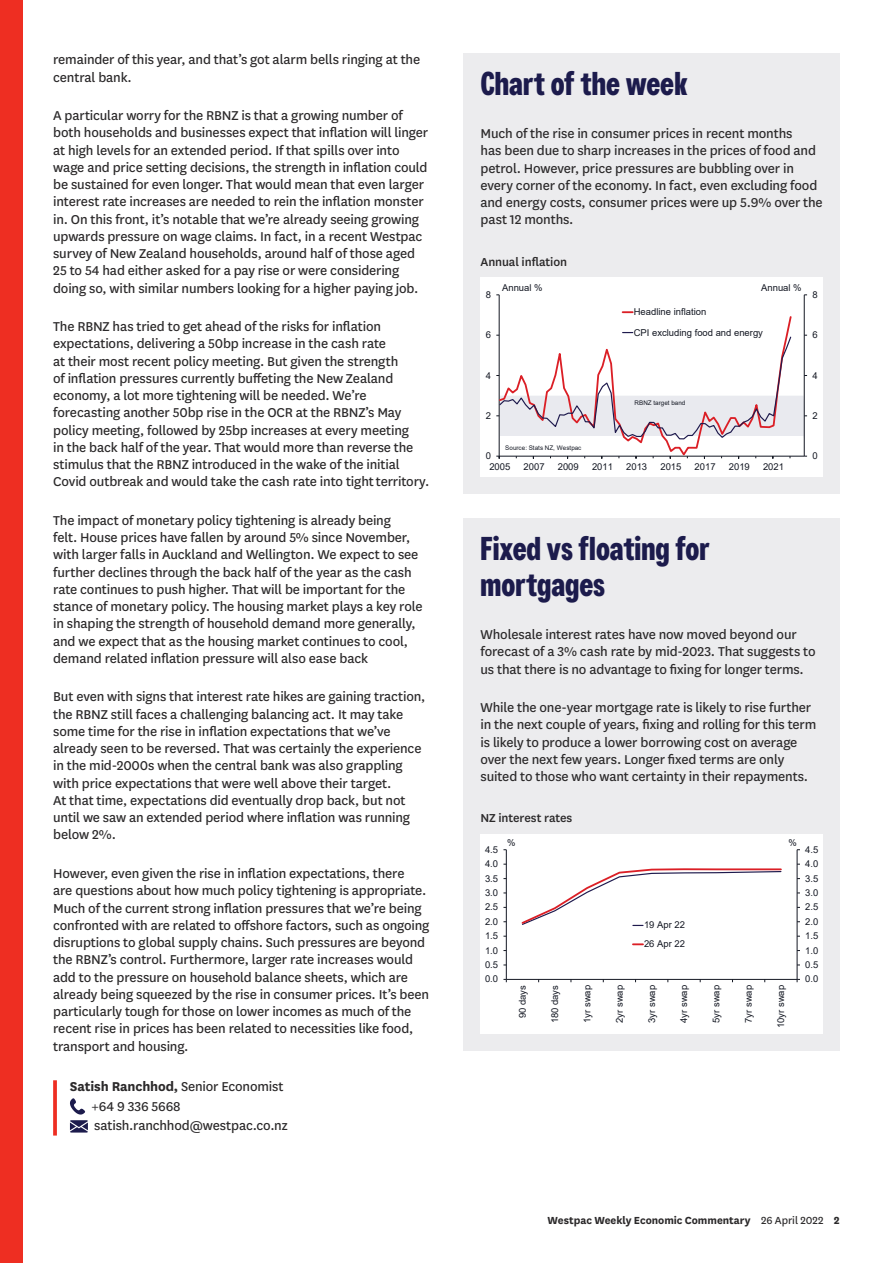
<style>
.page{position:relative;width:893px;height:1263px;background:#fff}
.page>*{position:absolute;margin:0;border:0;box-sizing:border-box;transform-origin:0 0}
.t1{font:700 33px/36px "Westpac";color:#1c1b4c}
.t2{font:15px/17.2px "National LF";letter-spacing:-.01em;color:#2b292a}
.t3{font:500 13.5px "National LF";letter-spacing:-.01em;color:#2b292a}
.t4{font:700 12px "National LF";letter-spacing:-.005em;color:#2b292a}
.t5{font:9.45px/20.4px "Arial";color:#141823}
.t6{font:6.3px "Arial";color:#141823}
.s1{font-weight:700}
.s2{font-weight:400}
</style>
<div class="page">
<div style="left:0;top:0;width:22px;height:1263px;background:#ee2e22"></div>
<svg style="left:53px;top:1080px;width:4px;height:55px"></svg>
<svg style="left:70px;top:1098px;width:16px;height:16px"></svg>
<svg style="left:70px;top:1120px;width:18px;height:12px"></svg>
<div style="left:463px;top:53px;width:377px;height:441px;background:#ececee"></div>
<div style="left:480px;top:277px;width:343px;height:200px;background:#fff"></div>
<hr style="left:804px;top:295px;width:1px;height:161px;background:#141823">
<hr style="left:499px;top:295px;width:1px;height:161px;background:#141823">
<svg style="left:496px;top:311px;width:311px;height:148px"></svg>
<div style="left:463px;top:518px;width:377px;height:533px;background:#ececee"></div>
<div style="left:480px;top:834px;width:343px;height:200px;background:#fff"></div>
<hr style="left:797px;top:850px;width:1px;height:129px;background:#141823">
<hr style="left:506px;top:850px;width:1px;height:129px;background:#141823">
<hr style="left:506px;top:979px;width:291px;height:1px;background:#141823">
<svg style="left:521px;top:868px;width:261px;height:58px"></svg>
<svg style="left:633px;top:943px;width:10px;height:2px"></svg>
<p class="t2" style="left:53px;top:50px;width:369px">remainder of this year, and that’s got alarm bells ringing at the central bank.</p>
<p class="t2" style="left:53px;top:106px;width:376px">A particular worry for the RBNZ is that a growing number of both households and businesses expect that inflation will linger at high levels for an extended period. If that spills over into wage and price setting decisions, the strength in inflation could be sustained for even longer. That would mean that even larger interest rate increases are needed to rein the inflation monster in. On this front, it’s notable that we’re already seeing growing upwards pressure on wage claims. In fact, in a recent Westpac survey of New Zealand households, around half of those aged 25 to 54 had either asked for a pay rise or were considering doing so, with similar numbers looking for a higher paying job.</p>
<p class="t2" style="left:53px;top:317px;width:378px">The RBNZ has tried to get ahead of the risks for inflation expectations, delivering a 50bp increase in the cash rate<br>at their most recent policy meeting. But given the strength<br>of inflation pressures currently buffeting the New Zealand economy, a lot more tightening will be needed. We’re forecasting another 50bp rise in the OCR at the RBNZ’s May policy meeting, followed by 25bp increases at every meeting<br>in the back half of the year. That would more than reverse the stimulus that the RBNZ introduced in the wake of the initial Covid outbreak and would take the cash rate into tight territory.</p>
<p class="t2" style="left:53px;top:511px;width:371px">The impact of monetary policy tightening is already being<br>felt. House prices have fallen by around 5% since November, with larger falls in Auckland and Wellington. We expect to see further declines through the back half of the year as the cash rate continues to push higher. That will be important for the stance of monetary policy. The housing market plays a key role in shaping the strength of household demand more generally, and we expect that as the housing market continues to cool, demand related inflation pressure will also ease back</p>
<p class="t2" style="left:53px;top:687px;width:374px">But even with signs that interest rate hikes are gaining traction, the RBNZ still faces a challenging balancing act. It may take some time for the rise in inflation expectations that we’ve already seen to be reversed. That was certainly the experience in the mid-2000s when the central bank was also grappling with price expectations that were well above their target.<br>At that time, expectations did eventually drop back, but not until we saw an extended period where inflation was running below 2%.</p>
<p class="t2" style="left:53px;top:864px;width:378px">However, even given the rise in inflation expectations, there<br>are questions about how much policy tightening is appropriate.<br>Much of the current strong inflation pressures that we’re being confronted with are related to offshore factors, such as ongoing disruptions to global supply chains. Such pressures are beyond the RBNZ’s control. Furthermore, larger rate increases would add to the pressure on household balance sheets, which are already being squeezed by the rise in consumer prices. It’s been particularly tough for those on lower incomes as much of the recent rise in prices has been related to necessities like food, transport and housing.</p>
<p class="t2" style="left:91px;top:1076px;width:198px;line-height:19.5px;text-indent:-21px"><span class="s1">Satish Ranchhod,</span> Senior Economist +64 9 336 5668 satish.ranchhod@westpac.co.nz</p>
<h1 class="t1" style="left:480px;top:65px;width:209px">Chart of the week</h1>
<p class="t2" style="left:480px;top:124px;width:344px">Much of the rise in consumer prices in recent months<br>has been due to sharp increases in the prices of food and petrol. However, price pressures are bubbling over in every corner of the economy. In fact, even excluding food and energy costs, consumer prices were up 5.9% over the past 12 months.</p>
<p class="t3" style="left:480px;top:252px;width:88px">Annual inflation</p>
<p class="t5" style="left:486px;top:284px;width:7px">8</p>
<p class="t5" style="left:486px;top:325px;width:7px">6</p>
<p class="t5" style="left:502px;top:277px;width:42px">Annual %</p>
<p class="t5" style="left:761px;top:277px;width:42px">Annual %</p>
<p class="t5" style="left:634px;top:302px;width:131px">Headline inflation<br>CPI excluding food and energy</p>
<p class="t5" style="left:812px;top:284px;width:7px">8</p>
<p class="t5" style="left:812px;top:325px;width:7px">6</p>
<p class="t5" style="left:486px;top:365px;width:7px">4</p>
<p class="t5" style="left:486px;top:405px;width:7px">2</p>
<p class="t5" style="left:486px;top:446px;width:7px">0</p>
<p class="t6" style="left:505px;top:443px;width:78px">Source: Stats NZ, Westpac</p>
<p class="t6" style="left:635px;top:398px;width:52px">RBNZ target band</p>
<p class="t5" style="left:489px;top:457px;width:22px">2005</p>
<p class="t5" style="left:524px;top:457px;width:22px">2007</p>
<p class="t5" style="left:558px;top:457px;width:22px">2009</p>
<p class="t5" style="left:592px;top:457px;width:22px">2011</p>
<p class="t5" style="left:626px;top:457px;width:22px">2013</p>
<p class="t5" style="left:660px;top:457px;width:22px">2015</p>
<p class="t5" style="left:695px;top:457px;width:22px">2017</p>
<p class="t5" style="left:729px;top:457px;width:22px">2019</p>
<p class="t5" style="left:763px;top:457px;width:22px">2021</p>
<p class="t5" style="left:812px;top:365px;width:7px">4</p>
<p class="t5" style="left:812px;top:405px;width:7px">2</p>
<p class="t5" style="left:812px;top:446px;width:7px">0</p>
<h1 class="t1" style="left:480px;top:530px;width:231px">Fixed vs floating for mortgages</h1>
<p class="t2" style="left:480px;top:625px;width:337px">Wholesale interest rates have now moved beyond our forecast of a 3% cash rate by mid-2023. That suggests to us that there is no advantage to fixing for longer terms.</p>
<p class="t2" style="left:480px;top:698px;width:337px">While the one-year mortgage rate is likely to rise further in the next couple of years, fixing and rolling for this term is likely to produce a lower borrowing cost on average over the next few years. Longer fixed terms are only suited to those who want certainty in their repayments.</p>
<p class="t3" style="left:480px;top:809px;width:93px">NZ interest rates</p>
<p class="t5" style="left:485px;top:839px;width:15px">4.5</p>
<p class="t5" style="left:507px;top:832px;width:10px">%</p>
<p class="t5" style="left:788px;top:833px;width:10px">%</p>
<p class="t5" style="left:805px;top:839px;width:15px">4.5</p>
<p class="t5" style="left:485px;top:853px;width:15px">4.0</p>
<p class="t5" style="left:805px;top:853px;width:15px">4.0</p>
<p class="t5" style="left:485px;top:868px;width:15px">3.5</p>
<p class="t5" style="left:805px;top:868px;width:15px">3.5</p>
<p class="t5" style="left:485px;top:882px;width:15px">3.0</p>
<p class="t5" style="left:805px;top:882px;width:15px">3.0</p>
<p class="t5" style="left:485px;top:897px;width:15px">2.5</p>
<p class="t5" style="left:805px;top:897px;width:15px">2.5</p>
<p class="t5" style="left:485px;top:911px;width:15px">2.0</p>
<p class="t5" style="left:485px;top:925px;width:15px">1.5</p>
<p class="t5" style="left:485px;top:940px;width:15px">1.0</p>
<p class="t5" style="left:644px;top:915px;width:42px;line-height:18.9px">19 Apr 22<br>26 Apr 22</p>
<p class="t5" style="left:805px;top:911px;width:15px">2.0</p>
<p class="t5" style="left:805px;top:925px;width:15px">1.5</p>
<p class="t5" style="left:805px;top:940px;width:15px">1.0</p>
<p class="t5" style="left:485px;top:954px;width:15px">0.5</p>
<p class="t5" style="left:805px;top:954px;width:15px">0.5</p>
<p class="t5" style="left:485px;top:969px;width:15px">0.0</p>
<p class="t5" style="left:805px;top:969px;width:15px">0.0</p>
<p class="t5" style="left:512px;top:1018px;width:35px;rotate:-90deg">90 days</p>
<p class="t5" style="left:544px;top:1023px;width:40px;rotate:-90deg">180 days</p>
<p class="t5" style="left:577px;top:1023px;width:39px;rotate:-90deg">1yr swap</p>
<p class="t5" style="left:609px;top:1023px;width:39px;rotate:-90deg">2yr swap</p>
<p class="t5" style="left:641px;top:1023px;width:39px;rotate:-90deg">3yr swap</p>
<p class="t5" style="left:674px;top:1023px;width:39px;rotate:-90deg">4yr swap</p>
<p class="t5" style="left:706px;top:1023px;width:39px;rotate:-90deg">5yr swap</p>
<p class="t5" style="left:738px;top:1023px;width:39px;rotate:-90deg">7yr swap</p>
<p class="t5" style="left:771px;top:1028px;width:45px;rotate:-90deg">10yr swap</p>
<p class="t4" style="left:548px;top:1212px;width:294px">Westpac Weekly Economic Commentary <span class="s2">26 April 2022</span> 2</p>
</div>
